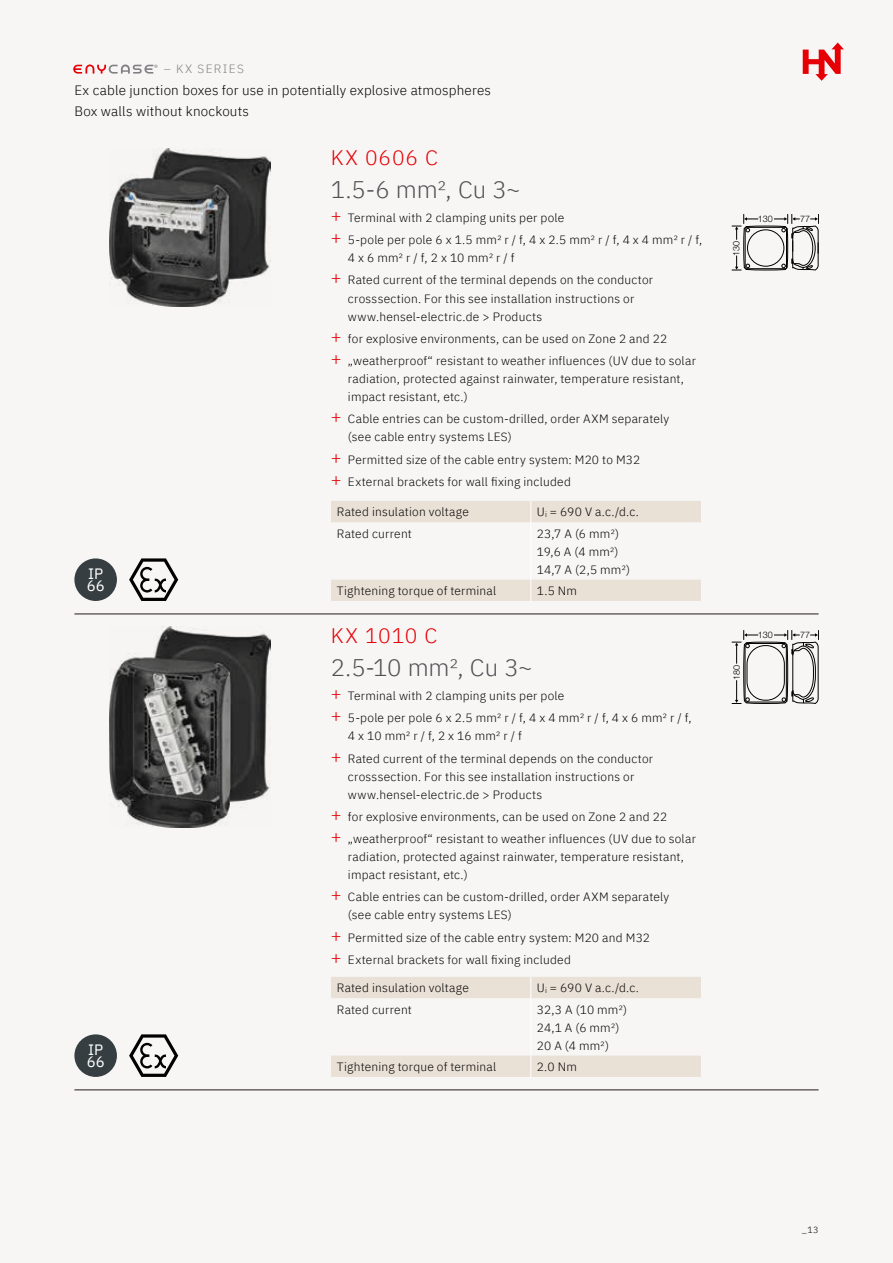
<style>
.page{position:relative;width:893px;height:1263px;background:#f7f6f5}
.page>*{position:absolute;margin:0;border:0;box-sizing:border-box;transform-origin:0 0}
.t1{font:300 24px "IBM Plex Sans";color:#504f53}
.t2{font:300 21px "IBM Plex Sans";letter-spacing:.04em;color:#e60005}
.t3{font:15px/12px "IBM Plex Sans";color:#fff}
.t4{font:300 13.5px/21px "IBM Plex Sans";letter-spacing:.015em;color:#000}
.t5{font:300 12px/18px "IBM Plex Sans";letter-spacing:.02em;color:#000}
.t6{font:300 12px "IBM Plex Sans";letter-spacing:.115em;color:#818084}
.t7{font:300 9px "Helvetica Neue LT Pro";color:#000}
.t8{font:300 9px "IBM Plex Sans";color:#000}
.s1{font-size:18px;color:#e60005}
</style>
<div class="page">
<svg style="left:803px;top:43px;width:41px;height:38px"></svg>
<svg style="left:73px;top:65px;width:84px;height:9px"></svg>
<img style="left:109px;top:149px;width:162px;height:158px">
<div style="left:74px;top:558px;width:43px;height:43px;background:#363e42;border-radius:50%"></div>
<svg style="left:129px;top:558px;width:49px;height:43px"></svg>
<svg style="left:331px;top:501px;width:370px;height:100px"></svg>
<svg style="left:732px;top:214px;width:87px;height:57px"></svg>
<img style="left:109px;top:627px;width:162px;height:201px">
<hr style="left:74px;top:1089px;width:745px;height:1px;background:#24191b">
<div style="left:74px;top:1034px;width:43px;height:43px;background:#363e42;border-radius:50%"></div>
<svg style="left:129px;top:1034px;width:49px;height:43px"></svg>
<svg style="left:331px;top:977px;width:370px;height:100px"></svg>
<svg style="left:732px;top:630px;width:87px;height:74px"></svg>
<hr style="left:74px;top:614px;width:745px;height:1px;background:#24191b">
<p class="t6" style="left:164px;top:60px;width:82px">– KX SERIES</p>
<p class="t4" style="left:74px;top:78px;width:418px">Ex cable junction boxes for use in potentially explosive atmospheres<br>Box walls without knockouts</p>
<p class="t3" style="left:87px;top:567px;width:19px">IP<br>66</p>
<p class="t3" style="left:87px;top:1043px;width:19px">IP<br>66</p>
<h2 class="t2" style="left:331px;top:142px;width:109px">KX 0606 C</h2>
<h1 class="t1" style="left:331px;top:172px;width:191px">1.5-6 mm², Cu 3~</h1>
<p class="t5" style="left:331px;top:206px;width:373px;line-height:22.2px"><span class="s1">+</span> Terminal with 2 clamping units per pole<br><span class="s1">+</span> 5-pole per pole 6 x 1.5 mm² r / f, 4 x 2.5 mm² r / f, 4 x 4 mm² r / f,</p>
<p class="t5" style="left:331px;top:246px;width:324px;line-height:22.2px;text-indent:17px">4 x 6 mm² r / f, 2 x 10 mm² r / f<br><span class="s1">+</span> Rated current of the terminal depends on the conductor</p>
<p class="t5" style="left:348px;top:288px;width:288px">crosssection. For this see installation instructions or www.hensel-electric.de &gt; Products</p>
<p class="t5" style="left:331px;top:326px;width:366px;line-height:22.2px"><span class="s1">+</span> for explosive environments, can be used on Zone 2 and 22<br><span class="s1">+</span> „weatherproof“ resistant to weather influences (UV due to solar</p>
<p class="t5" style="left:348px;top:369px;width:337px">radiation, protected against rainwater, temperature resistant, impact resistant, etc.)</p>
<p class="t5" style="left:348px;top:409px;width:323px;text-indent:-17px"><span class="s1">+</span> Cable entries can be custom-drilled, order AXM separately (see cable entry systems LES)</p>
<p class="t5" style="left:331px;top:447px;width:311px;line-height:22.2px"><span class="s1">+</span> Permitted size of the cable entry system: M20 to M32 <span class="s1">+</span> External brackets for wall fixing included</p>
<p class="t5" style="left:337px;top:502px;width:133px">Rated insulation voltage</p>
<p class="t5" style="left:537px;top:502px;width:104px">U<sub>i</sub> = 690 V a.c./d.c.</p>
<p class="t5" style="left:337px;top:523px;width:76px">Rated current</p>
<p class="t5" style="left:537px;top:523px;width:95px">23,7 A (6 mm²)<br>19,6 A (4 mm²)<br>14,7 A (2,5 mm²)</p>
<p class="t5" style="left:337px;top:581px;width:161px">Tightening torque of terminal</p>
<p class="t5" style="left:537px;top:581px;width:42px">1.5 Nm</p>
<h2 class="t2" style="left:331px;top:620px;width:108px">KX 1010 C</h2>
<h1 class="t1" style="left:331px;top:650px;width:203px">2.5-10 mm², Cu 3~</h1>
<p class="t5" style="left:331px;top:684px;width:362px;line-height:22.2px"><span class="s1">+</span> Terminal with 2 clamping units per pole<br><span class="s1">+</span> 5-pole per pole 6 x 2.5 mm² r / f, 4 x 4 mm² r / f, 4 x 6 mm² r / f,</p>
<p class="t5" style="left:331px;top:724px;width:324px;line-height:22.2px;text-indent:17px">4 x 10 mm² r / f, 2 x 16 mm² r / f<br><span class="s1">+</span> Rated current of the terminal depends on the conductor</p>
<p class="t5" style="left:348px;top:766px;width:288px">crosssection. For this see installation instructions or www.hensel-electric.de &gt; Products</p>
<p class="t5" style="left:331px;top:804px;width:366px;line-height:22.2px"><span class="s1">+</span> for explosive environments, can be used on Zone 2 and 22<br><span class="s1">+</span> „weatherproof“ resistant to weather influences (UV due to solar</p>
<p class="t5" style="left:348px;top:847px;width:337px">radiation, protected against rainwater, temperature resistant, impact resistant, etc.)</p>
<p class="t5" style="left:348px;top:887px;width:323px;text-indent:-17px"><span class="s1">+</span> Cable entries can be custom-drilled, order AXM separately (see cable entry systems LES)</p>
<p class="t5" style="left:331px;top:925px;width:321px;line-height:22.2px"><span class="s1">+</span> Permitted size of the cable entry system: M20 and M32 <span class="s1">+</span> External brackets for wall fixing included</p>
<p class="t5" style="left:337px;top:978px;width:133px">Rated insulation voltage</p>
<p class="t5" style="left:537px;top:978px;width:104px">U<sub>i</sub> = 690 V a.c./d.c.</p>
<p class="t5" style="left:337px;top:999px;width:76px">Rated current</p>
<p class="t5" style="left:537px;top:999px;width:92px">32,3 A (10 mm²)<br>24,1 A (6 mm²)<br>20 A (4 mm²)</p>
<p class="t5" style="left:337px;top:1057px;width:161px">Tightening torque of terminal</p>
<p class="t5" style="left:537px;top:1057px;width:42px">2.0 Nm</p>
<p class="t7" style="left:731px;top:256px;width:17px;rotate:-90deg">130</p>
<p class="t7" style="left:758px;top:213px;width:17px">130</p>
<p class="t7" style="left:800px;top:213px;width:12px">77</p>
<p class="t7" style="left:731px;top:680px;width:17px;rotate:-90deg">180</p>
<p class="t7" style="left:758px;top:629px;width:17px">130</p>
<p class="t7" style="left:800px;top:629px;width:12px">77</p>
<p class="t8" style="left:802px;top:1223px;width:18px">_13</p>
</div>
